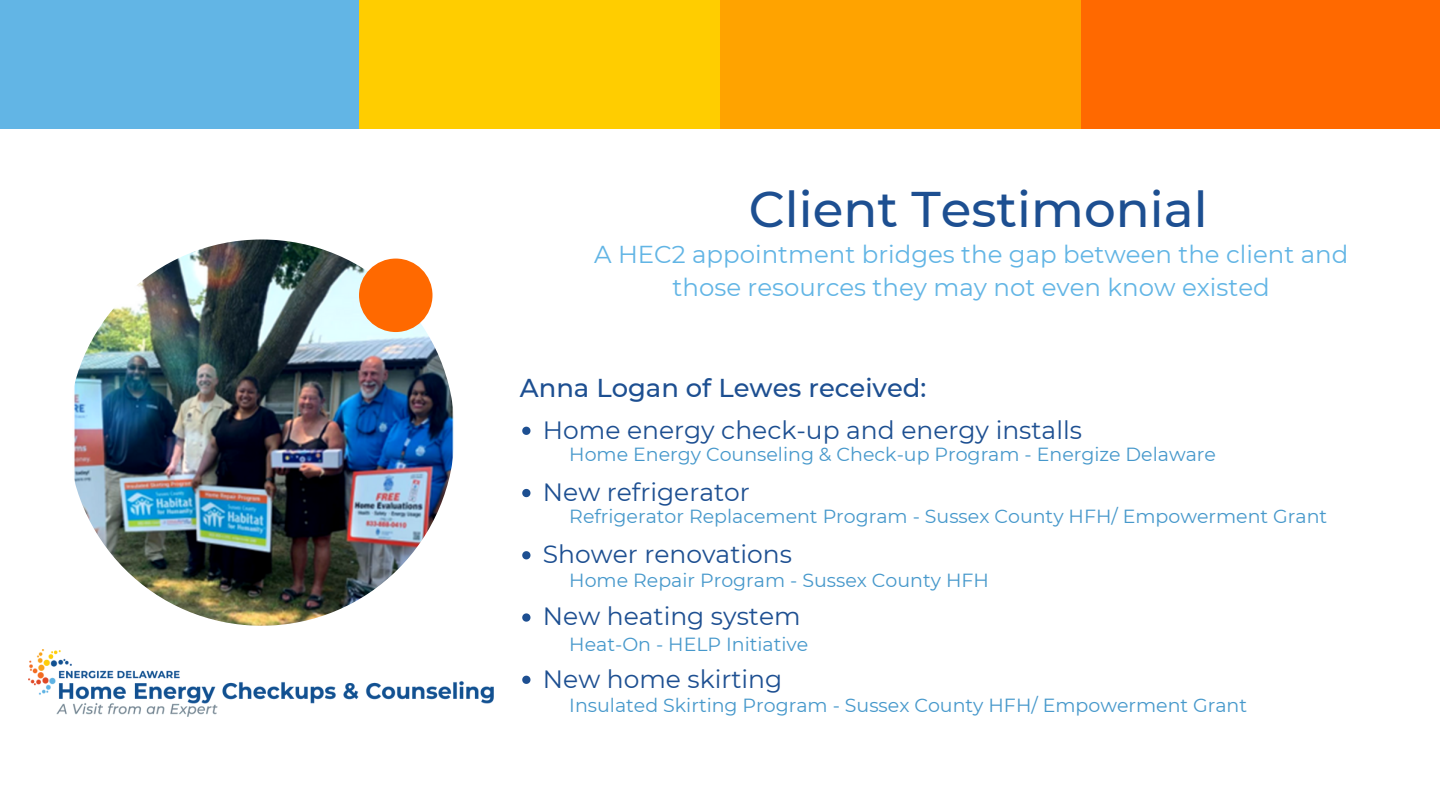
<style>
.page{position:relative;width:1440px;height:810px;background:#fff}
.page>*{position:absolute;margin:0;border:0;box-sizing:border-box;transform-origin:0 0}
.t1{font:500 50px "Montserrat";color:#1d4f91}
.t2{font:500 25.8px "Montserrat";color:#1d4f91}
.t3{font:25px "Montserrat";color:#1d4f91}
.t4{font:24.5px/33.8px "Montserrat";color:#62b5e5;text-align:center}
.t5{font:19px "Montserrat";color:#4698cb}
</style>
<div class="page">
<div style="left:359px;top:0;width:361px;height:128px;background:#ffcd00"></div>
<div style="left:0;top:0;width:359px;height:128px;background:#62b5e5"></div>
<div style="left:720px;top:0;width:361px;height:128px;background:#ffa300"></div>
<div style="left:1081px;top:0;width:359px;height:128px;background:#ff6900"></div>
<img style="left:68px;top:239px;width:387px;height:387px;border-radius:50%">
<div style="left:359px;top:259px;width:74px;height:73px;background:#ff6900;border-radius:50%"></div>
<img style="left:29px;top:650px;width:465px;height:66px">
<svg style="left:522px;top:427px;width:8px;height:8px"></svg>
<svg style="left:522px;top:489px;width:8px;height:8px"></svg>
<svg style="left:522px;top:551px;width:8px;height:8px"></svg>
<svg style="left:522px;top:613px;width:8px;height:9px"></svg>
<svg style="left:522px;top:676px;width:8px;height:8px"></svg>
<h1 class="t1" style="left:749px;top:179px;width:460px">Client Testimonial</h1>
<p class="t4" style="left:594px;top:237px;width:756px">A HEC2 appointment bridges the gap between the client and those resources they may not even know existed</p>
<h2 class="t2" style="left:520px;top:372px;width:408px">Anna Logan of Lewes received:</h2>
<h3 class="t3" style="left:543px;top:414px;width:541px">Home energy check-up and energy installs</h3>
<h3 class="t3" style="left:543px;top:477px;width:208px">New refrigerator</h3>
<h3 class="t3" style="left:543px;top:539px;width:251px">Shower renovations</h3>
<p class="t5" style="left:569px;top:442px;width:648px">Home Energy Counseling &amp; Check-up Program - Energize Delaware</p>
<p class="t5" style="left:569px;top:505px;width:759px">Refrigerator Replacement Program - Sussex County HFH/ Empowerment Grant</p>
<p class="t5" style="left:569px;top:568px;width:421px">Home Repair Program - Sussex County HFH</p>
<h3 class="t3" style="left:543px;top:601px;width:259px">New heating system</h3>
<h3 class="t3" style="left:543px;top:663px;width:241px">New home skirting</h3>
<p class="t5" style="left:569px;top:632px;width:241px">Heat-On - HELP Initiative</p>
<p class="t5" style="left:569px;top:693px;width:679px">Insulated Skirting Program - Sussex County HFH/ Empowerment Grant</p>
</div>
